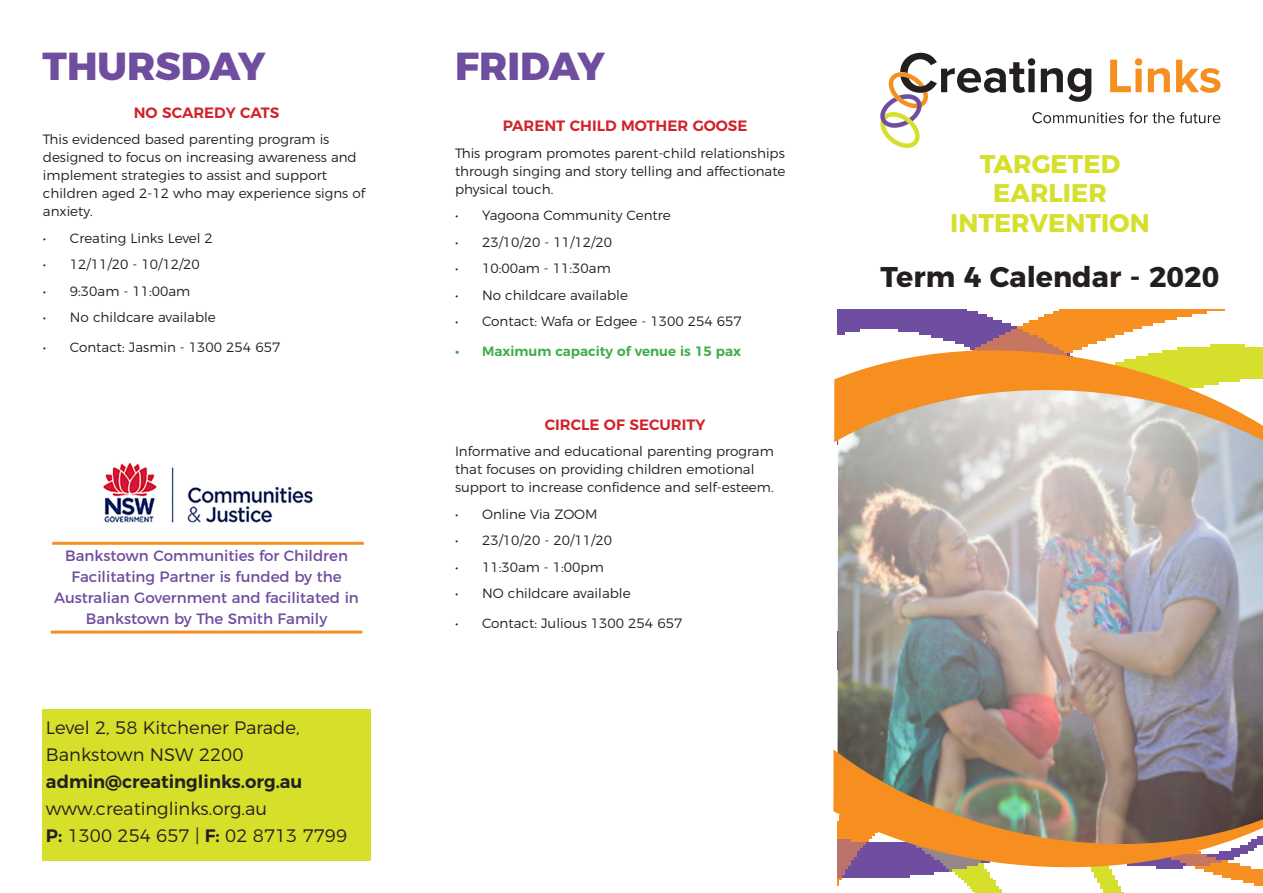
<style>
.page{position:relative;width:1263px;height:893px;background:#fff}
.page>*{position:absolute;margin:0;border:0;box-sizing:border-box;transform-origin:0 0}
.Main_Heading_Caps_Wh{font:800 39px "Montserrat";color:#6f4d9f}
.Main_Heading_Caps_Or{font:800 39px "Montserrat";color:#6f4d9f}
.t1{font:700 28.5px "Montserrat";color:#231f20}
.t2{font:700 25.5px "Montserrat";color:#d6df29}
.Body_Text{font:300 18px/27px "Montserrat";color:#231f20}
.Sub_Headings{font:15px/21px "Montserrat";color:#6f4d9f;text-align:center}
.Main_Heading_Caps_Wh-2{font:600 15px "Montserrat";color:#d1232a}
.Main_Heading_Caps_Wh-3{font:300 13.5px/18px "Montserrat";color:#231f20}
.t3{font:600 13.5px "Montserrat";color:#40ae49}
.s1{font-weight:600}
</style>
<div class="page">
<svg style="left:880px;top:53px;width:340px;height:95px"></svg>
<img style="left:838px;top:309px;width:425px;height:584px">
<img style="left:833px;top:348px;width:430px;height:519px">
<div style="left:42px;top:709px;width:328px;height:152px;background:#d6df29"></div>
<hr style="left:52px;top:542px;width:312px;height:3px;background:#f68f20">
<img style="left:103px;top:462px;width:210px;height:61px">
<hr style="left:51px;top:631px;width:311px;height:3px;background:#f68f20">
<p class="Main_Heading_Caps_Wh" style="left:43px;top:34px;width:225px">THURSDAY</p>
<p class="Main_Heading_Caps_Or" style="left:455px;top:34px;width:151px">FRIDAY</p>
<p class="Main_Heading_Caps_Wh-2" style="left:503px;top:114px;width:246px">PARENT CHILD MOTHER GOOSE</p>
<p class="Main_Heading_Caps_Wh-3" style="left:455px;top:143px;width:332px;text-align:justify">This program promotes parent-child relationships through singing and story telling and affectionate physical touch.</p>
<p class="Main_Heading_Caps_Wh-3" style="left:455px;top:205px;width:217px">• Yagoona Community Centre</p>
<p class="Main_Heading_Caps_Wh-3" style="left:455px;top:232px;width:159px">• 23/10/20 - 11/12/20</p>
<p class="Main_Heading_Caps_Wh-3" style="left:455px;top:258px;width:157px">• 10:00am - 11:30am</p>
<p class="Main_Heading_Caps_Wh-3" style="left:455px;top:285px;width:174px">• No childcare available</p>
<p class="Main_Heading_Caps_Wh-3" style="left:455px;top:311px;width:288px">• Contact: Wafa or Edgee - 1300 254 657</p>
<p class="t3" style="left:455px;top:340px;width:287px">• Maximum capacity of venue is 15 pax</p>
<p class="Main_Heading_Caps_Wh-2" style="left:134px;top:100px;width:147px">NO SCAREDY CATS</p>
<p class="Main_Heading_Caps_Wh-3" style="left:43px;top:129px;width:324px">This evidenced based parenting program is designed to focus on increasing awareness and implement strategies to assist and support children aged 2-12 who may experience signs of anxiety.</p>
<p class="Main_Heading_Caps_Wh-3" style="left:43px;top:228px;width:172px">• Creating Links Level 2</p>
<p class="Main_Heading_Caps_Wh-3" style="left:43px;top:254px;width:159px">• 12/11/20 - 10/12/20</p>
<p class="Main_Heading_Caps_Wh-3" style="left:43px;top:281px;width:149px">• 9:30am - 11:00am</p>
<p class="Main_Heading_Caps_Wh-3" style="left:43px;top:307px;width:174px">• No childcare available</p>
<p class="Main_Heading_Caps_Wh-3" style="left:43px;top:337px;width:239px">• Contact: Jasmin - 1300 254 657</p>
<p class="Sub_Headings" style="left:54px;top:544px;width:306px">Bankstown Communities for Children Facilitating Partner is funded by the Australian Government and facilitated in Bankstown by The Smith Family</p>
<p class="Body_Text" style="left:46px;top:712px;width:303px">Level 2, 58 Kitchener Parade,<br>Bankstown NSW 2200 <span class="s1">admin@creatinglinks.org.au </span>www.creatinglinks.org.au<br><span class="s1">P:</span> 1300 254 657 | <span class="s1">F:</span> 02 8713 7799</p>
<p class="Main_Heading_Caps_Wh-2" style="left:545px;top:412px;width:162px">CIRCLE OF SECURITY</p>
<p class="Main_Heading_Caps_Wh-3" style="left:455px;top:441px;width:320px">Informative and educational parenting program that focuses on providing children emotional support to increase confidence and self-esteem.</p>
<p class="Main_Heading_Caps_Wh-3" style="left:455px;top:504px;width:144px">• Online Via ZOOM</p>
<p class="Main_Heading_Caps_Wh-3" style="left:455px;top:530px;width:159px">• 23/10/20 - 20/11/20</p>
<p class="Main_Heading_Caps_Wh-3" style="left:455px;top:557px;width:150px">• 11:30am - 1:00pm</p>
<p class="Main_Heading_Caps_Wh-3" style="left:455px;top:583px;width:177px">• NO childcare available</p>
<p class="Main_Heading_Caps_Wh-3" style="left:455px;top:613px;width:229px">• Contact: Julious 1300 254 657</p>
<p class="t2" style="left:980px;top:143px;width:142px">TARGETED</p>
<p class="t2" style="left:993px;top:172px;width:115px">EARLIER</p>
<p class="t2" style="left:950px;top:202px;width:201px">INTERVENTION</p>
<p class="t1" style="left:881px;top:253px;width:340px">Term 4 Calendar - 2020</p>
</div>
